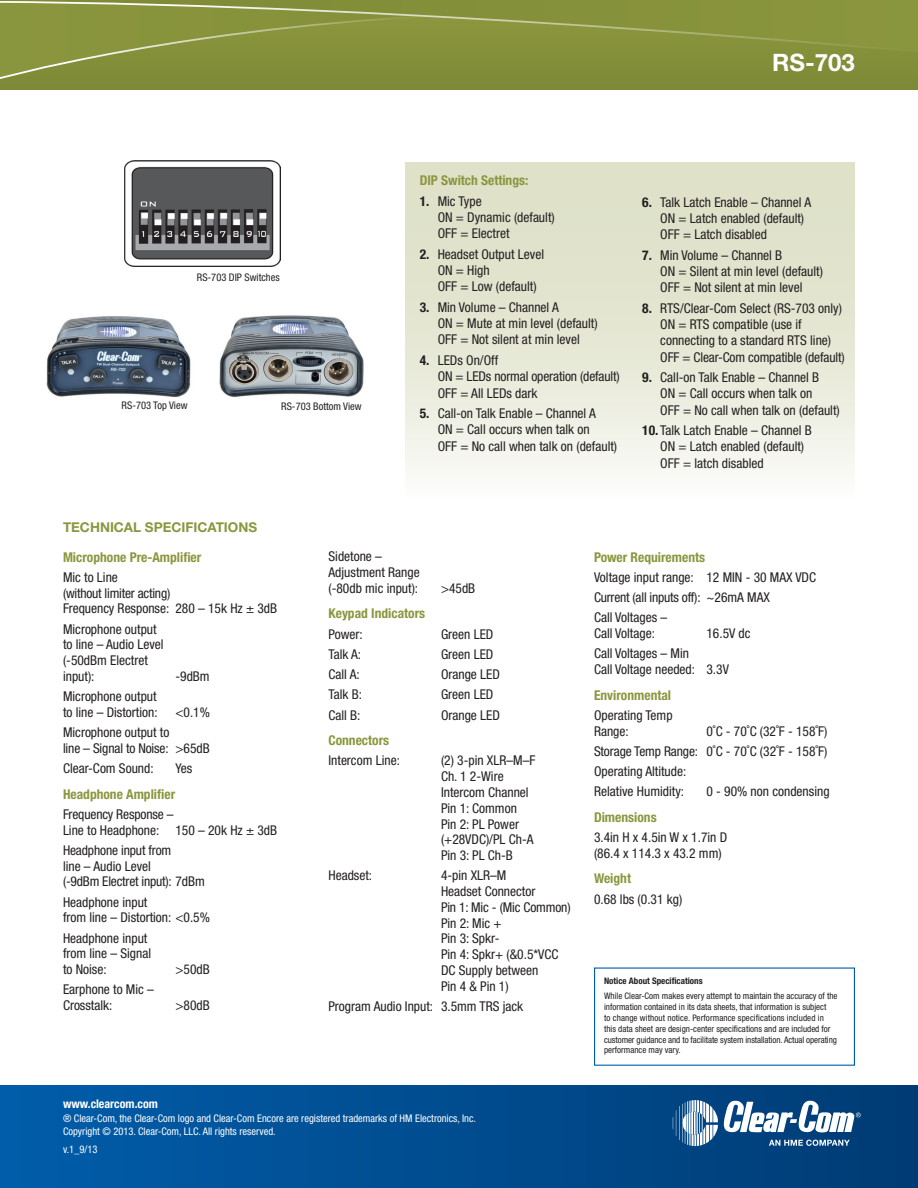
<style>
.page{position:relative;width:918px;height:1188px;background:#fff}
.page>*{position:absolute;margin:0;border:0;box-sizing:border-box;transform-origin:0 0}
.t1{font:700 24px "Helvetica Neue LT Std";color:#fff}
.t2{font:condensed 13.5px/15.8px "Helvetica Neue LT Std";color:#231f20}
.t3{font:700 condensed 13.5px "Helvetica Neue LT Std";color:#8b963e}
.t4{font:700 13.5px "Helvetica Neue LT Std";color:#8b963e}
.t5{font:700 condensed 12px "Helvetica Neue LT Std";color:#fff}
.t6{font:condensed 10.5px/13.5px "Helvetica Neue LT Std";color:#fff}
.t7{font:condensed 10.5px "Helvetica Neue LT Std";color:#231f20}
.t8{font:condensed 9px/10.8px "Helvetica Neue LT Std";color:#231f20}
.t9{font:700 condensed 9px "Helvetica Neue LT Std";color:#231f20}
.s1{font-weight:700}
</style>
<div class="page">
<div style="left:0;top:55px;width:918px;height:35px;background:#808b38"></div>
<div style="left:0;top:55px;width:504px;height:28px;background:#828d39"></div>
<div style="left:0;top:0;width:918px;height:55px;background:#88933c"></div>
<div style="left:0;top:1085px;width:918px;height:103px;background:linear-gradient(to right,#015daa,#003b74)"></div>
<svg style="left:673px;top:1100px;width:188px;height:46px"></svg>
<svg style="left:594px;top:967px;width:261px;height:99px"></svg>
<div style="left:405px;top:162px;width:450px;height:338px;background:linear-gradient(to bottom,#d9dcbf,#f7f8f2)"></div>
<img style="left:125px;top:161px;width:155px;height:106px">
<img style="left:219px;top:315px;width:145px;height:82px">
<img style="left:46px;top:316px;width:145px;height:82px">
<p class="t7" style="left:197px;top:271px;width:84px">RS-703 DIP Switches</p>
<p class="t7" style="left:122px;top:400px;width:67px">RS-703 Top View</p>
<p class="t7" style="left:281px;top:400px;width:82px">RS-703 Bottom View</p>
<h1 class="t1" style="left:772px;top:48px;width:84px">RS-703</h1>
<p class="t3" style="left:420px;top:172px;width:110px">DIP Switch Settings:</p>
<p class="t2" style="left:438px;top:193px;width:119px;line-height:16.2px;text-indent:-18px"><span class="s1">1.</span> Mic Type<br>ON = Dynamic (default)<br>OFF = Electret</p>
<p class="t2" style="left:438px;top:246px;width:108px;line-height:16.2px;text-indent:-18px"><span class="s1">2.</span> Headset Output Level<br>ON = High<br>OFF = Low (default)</p>
<p class="t2" style="left:438px;top:299px;width:161px;line-height:16.2px;text-indent:-18px"><span class="s1">3.</span> Min Volume – Channel A<br>ON = Mute at min level (default)<br>OFF = Not silent at min level</p>
<p class="t2" style="left:438px;top:352px;width:184px;line-height:16.2px;text-indent:-18px"><span class="s1">4.</span> LEDs On/Off<br>ON = LEDs normal operation (default)<br>OFF = All LEDs dark</p>
<p class="t2" style="left:438px;top:405px;width:181px;line-height:16.2px;text-indent:-18px"><span class="s1">5.</span> Call-on Talk Enable – Channel A<br>ON = Call occurs when talk on<br>OFF = No call when talk on (default)</p>
<p class="t2" style="left:660px;top:194px;width:152px;line-height:16.2px;text-indent:-18px"><span class="s1">6.</span> Talk Latch Enable – Channel A<br>ON = Latch enabled (default)<br>OFF = Latch disabled</p>
<p class="t2" style="left:660px;top:247px;width:164px;line-height:16.2px;text-indent:-18px"><span class="s1">7.</span> Min Volume – Channel B<br>ON = Silent at min level (default)<br>OFF = Not silent at min level</p>
<p class="t2" style="left:660px;top:300px;width:186px;line-height:16.2px;text-indent:-18px"><span class="s1">8.</span> RTS/Clear-Com Select (RS-703 only)<br>ON = RTS compatible (use if connecting to a standard RTS line)<br>OFF = Clear-Com compatible (default)</p>
<p class="t2" style="left:660px;top:369px;width:181px;line-height:16.2px;text-indent:-18px"><span class="s1">9.</span> Call-on Talk Enable – Channel B<br>ON = Call occurs when talk on<br>OFF = No call when talk on (default)</p>
<p class="t2" style="left:660px;top:422px;width:153px;line-height:16.2px;text-indent:-18px"><span class="s1">10.</span> Talk Latch Enable – Channel B<br>ON = Latch enabled (default)<br>OFF = latch disabled</p>
<p class="t4" style="left:63px;top:518px;width:196px">TECHNICAL SPECIFICATIONS</p>
<p class="t3" style="left:63px;top:549px;width:140px">Microphone Pre-Amplifier</p>
<p class="t2" style="left:63px;top:569px;width:216px">Mic to Line<br>(without limiter acting)<br>Frequency Response: 280 – 15k Hz ± 3dB</p>
<p class="t2" style="left:63px;top:621px;width:102px">Microphone output to line – Audio Level (-50dBm Electret input):</p>
<p class="t2" style="left:175px;top:668px;width:36px">-9dBm</p>
<p class="t2" style="left:63px;top:688px;width:96px">Microphone output to line – Distortion:</p>
<p class="t2" style="left:175px;top:704px;width:36px">&lt;0.1%</p>
<p class="t2" style="left:63px;top:724px;width:148px">Microphone output to<br>line – Signal to Noise: &gt;65dB</p>
<p class="t2" style="left:63px;top:760px;width:92px">Clear-Com Sound:</p>
<p class="t2" style="left:175px;top:760px;width:18px">Yes</p>
<p class="t3" style="left:63px;top:786px;width:114px">Headphone Amplifier</p>
<p class="t2" style="left:63px;top:806px;width:216px">Frequency Response –<br>Line to Headphone: 150 – 20k Hz ± 3dB</p>
<p class="t2" style="left:63px;top:842px;width:143px">Headphone input from<br>line – Audio Level<br>(-9dBm Electret input): 7dBm</p>
<p class="t2" style="left:63px;top:894px;width:149px">Headphone input<br>from line – Distortion: &lt;0.5%</p>
<p class="t2" style="left:63px;top:930px;width:90px">Headphone input from line – Signal to Noise:</p>
<p class="t2" style="left:175px;top:961px;width:36px">&gt;50dB</p>
<p class="t2" style="left:63px;top:982px;width:92px">Earphone to Mic –<br>Crosstalk:</p>
<p class="t2" style="left:175px;top:997px;width:36px">&gt;80dB</p>
<p class="t2" style="left:329px;top:549px;width:93px">Sidetone –<br>Adjustment Range (-80db mic input):</p>
<p class="t2" style="left:441px;top:580px;width:36px">&gt;45dB</p>
<p class="t3" style="left:329px;top:606px;width:98px">Keypad Indicators</p>
<p class="t2" style="left:329px;top:626px;width:36px">Power:</p>
<p class="t2" style="left:441px;top:626px;width:54px">Green LED</p>
<p class="t2" style="left:329px;top:646px;width:34px">Talk A:</p>
<p class="t2" style="left:441px;top:646px;width:54px">Green LED</p>
<p class="t2" style="left:329px;top:666px;width:33px">Call A:</p>
<p class="t2" style="left:441px;top:666px;width:60px">Orange LED</p>
<p class="t2" style="left:329px;top:687px;width:35px">Talk B:</p>
<p class="t2" style="left:441px;top:687px;width:54px">Green LED</p>
<p class="t2" style="left:329px;top:707px;width:33px">Call B:</p>
<p class="t2" style="left:441px;top:707px;width:60px">Orange LED</p>
<p class="t3" style="left:329px;top:732px;width:62px">Connectors</p>
<p class="t2" style="left:329px;top:753px;width:73px">Intercom Line:</p>
<p class="t2" style="left:441px;top:753px;width:96px">(2) 3-pin XLR–M–F<br>Ch. 1 2-Wire<br>Intercom Channel<br>Pin 1: Common<br>Pin 2: PL Power (+28VDC)/PL Ch-A<br>Pin 3: PL Ch-B</p>
<p class="t2" style="left:329px;top:868px;width:45px">Headset:</p>
<p class="t2" style="left:441px;top:868px;width:131px">4-pin XLR–M<br>Headset Connector<br>Pin 1: Mic - (Mic Common)<br>Pin 2: Mic +<br>Pin 3: Spkr-<br>Pin 4: Spkr+ (&amp;0.5*VCC<br>DC Supply between<br>Pin 4 &amp; Pin 1)</p>
<p class="t2" style="left:329px;top:998px;width:196px">Program Audio Input: 3.5mm TRS jack</p>
<p class="t5" style="left:63px;top:1097px;width:97px">www.clearcom.com</p>
<p class="t6" style="left:63px;top:1111px;width:415px">® Clear-Com, the Clear-Com logo and Clear-Com Encore are registered trademarks of HM Electronics, Inc.<br>Copyright © 2013. Clear-Com, LLC. All rights reserved.</p>
<p class="t6" style="left:63px;top:1143px;width:36px">v.1_9/13</p>
<p class="t3" style="left:594px;top:549px;width:113px">Power Requirements</p>
<p class="t2" style="left:594px;top:567px;width:224px;line-height:20.2px">Voltage input range: 12 MIN - 30 MAX VDC<br>Current (all inputs off): ~26mA MAX<br>Call Voltages –</p>
<p class="t2" style="left:594px;top:625px;width:63px">Call Voltage:</p>
<p class="t2" style="left:707px;top:625px;width:46px">16.5V dc</p>
<p class="t2" style="left:594px;top:646px;width:136px">Call Voltages – Min<br>Call Voltage needed: 3.3V</p>
<p class="t3" style="left:594px;top:687px;width:79px">Environmental</p>
<p class="t2" style="left:594px;top:707px;width:80px">Operating Temp<br>Range:</p>
<p class="t2" style="left:594px;top:721px;width:235px;line-height:20.2px;text-indent:112px">0˚C - 70˚C (32˚F - 158˚F)<br>Storage Temp Range: 0˚C - 70˚C (32˚F - 158˚F)<br>Operating Altitude:<br>Relative Humidity:</p>
<p class="t2" style="left:706px;top:784px;width:125px">0 - 90% non condensing</p>
<p class="t3" style="left:594px;top:809px;width:64px">Dimensions</p>
<p class="t2" style="left:594px;top:829px;width:135px">3.4in H x 4.5in W x 1.7in D (86.4 x 114.3 x 43.2 mm)</p>
<p class="t3" style="left:594px;top:871px;width:39px">Weight</p>
<p class="t2" style="left:594px;top:891px;width:90px">0.68 lbs (0.31 kg)</p>
<p class="t9" style="left:604px;top:975px;width:100px">Notice About Specifications</p>
<p class="t8" style="left:604px;top:991px;width:235px">While Clear-Com makes every attempt to maintain the accuracy of the information contained in its data sheets, that information is subject<br>to change without notice. Performance specifications included in this data sheet are design-center specifications and are included for customer guidance and to facilitate system installation. Actual operating performance may vary.</p>
</div>
